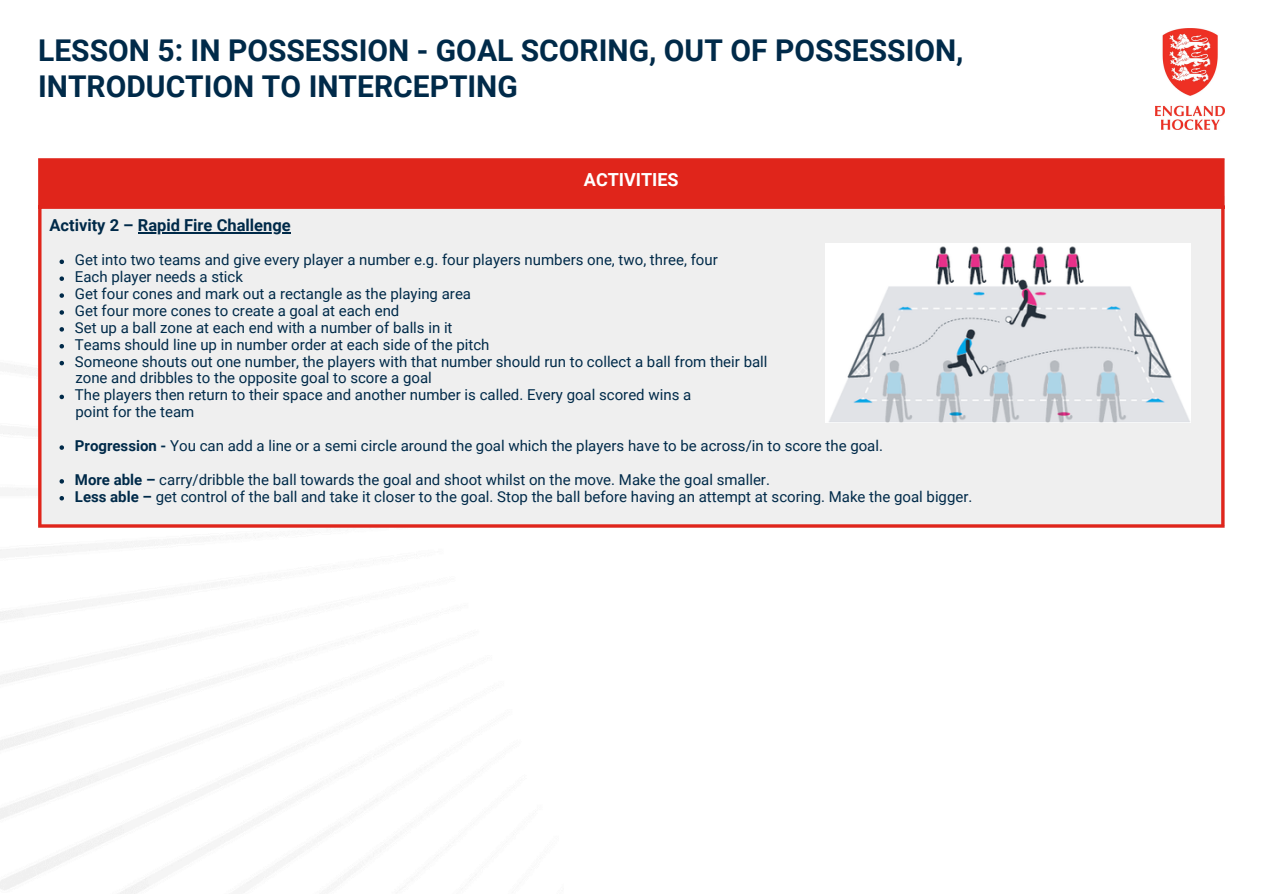
<style>
.page{position:relative;width:1263px;height:894px;background:#fff}
.page>*{position:absolute;margin:0;border:0;box-sizing:border-box;transform-origin:0 0}
.t1{font:700 30px/36px "Roboto";color:#002a49}
.t2{font:700 18px "Roboto";color:#fff}
.t3{font:700 16.5px "Roboto";color:#002a49}
.t4{font:15px "Roboto";color:#002a49}
.s1{font-weight:700}
</style>
<div class="page">
<img style="left:0;top:364px;width:564px;height:529px">
<div style="left:38px;top:196px;width:1186px;height:331px;background:#efefef"></div>
<img style="left:1155px;top:29px;width:70px;height:101px">
<div style="left:40px;top:159px;width:1183px;height:48px;background:#e0251b"></div>
<hr style="left:138px;top:232px;width:153px;height:1px;background:#002a49">
<svg style="left:60px;top:259px;width:4px;height:5px"></svg>
<svg style="left:60px;top:276px;width:4px;height:5px"></svg>
<svg style="left:60px;top:293px;width:4px;height:5px"></svg>
<svg style="left:60px;top:310px;width:4px;height:4px"></svg>
<svg style="left:60px;top:327px;width:4px;height:4px"></svg>
<svg style="left:60px;top:344px;width:4px;height:4px"></svg>
<svg style="left:60px;top:361px;width:4px;height:4px"></svg>
<svg style="left:60px;top:394px;width:4px;height:5px"></svg>
<svg style="left:60px;top:445px;width:4px;height:4px"></svg>
<svg style="left:60px;top:479px;width:4px;height:4px"></svg>
<svg style="left:60px;top:496px;width:4px;height:4px"></svg>
<svg style="left:38px;top:161px;width:4px;height:363px"></svg>
<hr style="left:1221px;top:161px;width:3px;height:363px;background:#e0251b">
<hr style="left:38px;top:158px;width:1186px;height:3px;background:#e0251b">
<svg style="left:38px;top:205px;width:1183px;height:4px;fill:#e0251b"></svg>
<hr style="left:38px;top:524px;width:1186px;height:3px;background:#e0251b">
<img style="left:826px;top:243px;width:364px;height:179px">
<p class="t1" style="left:38px;top:33px;width:927px">LESSON 5: IN POSSESSION - GOAL SCORING, OUT OF POSSESSION,<br>INTRODUCTION TO INTERCEPTING</p>
<h1 class="t2" style="left:584px;top:169px;width:96px">ACTIVITIES</h1>
<p class="t3" style="left:49px;top:216px;width:243px">Activity 2 – Rapid Fire Challenge</p>
<p class="t4" style="left:75px;top:251px;width:644px">Get into two teams and give every player a number e.g. four players numbers one, two, three, four</p>
<p class="t4" style="left:75px;top:268px;width:170px">Each player needs a stick</p>
<p class="t4" style="left:75px;top:285px;width:398px">Get four cones and mark out a rectangle as the playing area</p>
<p class="t4" style="left:75px;top:302px;width:326px">Get four more cones to create a goal at each end</p>
<p class="t4" style="left:75px;top:319px;width:379px">Set up a ball zone at each end with a number of balls in it</p>
<p class="t4" style="left:75px;top:335px;width:416px">Teams should line up in number order at each side of the pitch</p>
<p class="t4" style="left:75px;top:352px;width:694px">Someone shouts out one number, the players with that number should run to collect a ball from their ball</p>
<p class="t4" style="left:75px;top:369px;width:358px">zone and dribbles to the opposite goal to score a goal</p>
<p class="t4" style="left:75px;top:386px;width:618px">The players then return to their space and another number is called. Every goal scored wins a</p>
<p class="t4" style="left:75px;top:403px;width:120px">point for the team</p>
<p class="t4" style="left:75px;top:437px;width:810px"><span class="s1">Progression -</span> You can add a line or a semi circle around the goal which the players have to be across/in to score the goal.</p>
<p class="t4" style="left:75px;top:470px;width:697px"><span class="s1">More able –</span> carry/dribble the ball towards the goal and shoot whilst on the move. Make the goal smaller.</p>
<p class="t4" style="left:75px;top:487px;width:899px"><span class="s1">Less able –</span> get control of the ball and take it closer to the goal. Stop the ball before having an attempt at scoring. Make the goal bigger.</p>
</div>
